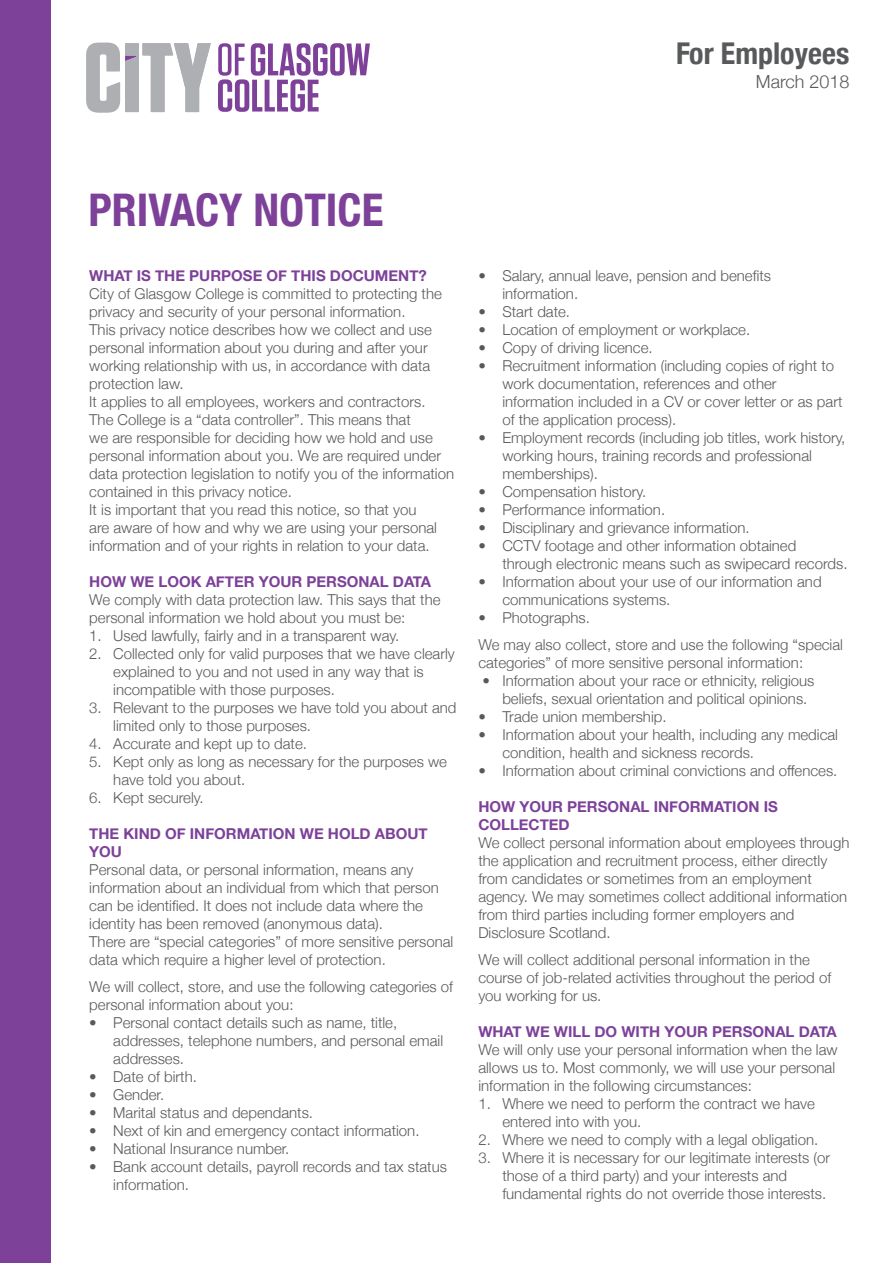
<style>
.page{position:relative;width:893px;height:1263px;background:#fff}
.page>*{position:absolute;margin:0;border:0;box-sizing:border-box;transform-origin:0 0}
.t1{font:700 condensed 45px "Helvetica Neue";color:#7d4199}
.t2{font:700 condensed 30px "Helvetica Neue";color:#58595b}
.t3{font:300 18px "Helvetica Neue";color:#58595b}
.t4{font:300 15px/18px "Helvetica Neue";color:#58595b}
.t5{font:700 15px/18px "Helvetica Neue";color:#7d4199}
.s1{font-weight:700;color:#7d4199}
</style>
<div class="page">
<div style="left:0;top:0;width:51px;height:1263px;background:#7d4199"></div>
<svg style="left:218px;top:43px;width:152px;height:69px"></svg>
<svg style="left:86px;top:43px;width:125px;height:70px"></svg>
<p class="t2" style="left:676px;top:28px;width:175px">For Employees</p>
<p class="t3" style="left:756px;top:67px;width:95px">March 2018</p>
<p class="t1" style="left:88px;top:173px;width:296px">PRIVACY NOTICE</p>
<p class="t5" style="left:89px;top:267px;width:339px">WHAT IS THE PURPOSE OF THIS DOCUMENT?</p>
<p class="t4" style="left:89px;top:284px;width:354px">City of Glasgow College is committed to protecting the privacy and security of your personal information.</p>
<p class="t4" style="left:89px;top:320px;width:344px">This privacy notice describes how we collect and use personal information about you during and after your working relationship with us, in accordance with data protection law.</p>
<p class="t4" style="left:89px;top:392px;width:338px">It applies to all employees, workers and contractors.</p>
<p class="t4" style="left:89px;top:410px;width:366px">The College is a “data controller”. This means that<br>we are responsible for deciding how we hold and use personal information about you. We are required under data protection legislation to notify you of the information contained in this privacy notice.</p>
<p class="t4" style="left:89px;top:500px;width:349px">It is important that you read this notice, so that you are aware of how and why we are using your personal information and of your rights in relation to your data.</p>
<p class="t4" style="left:89px;top:572px;width:353px"><span class="s1">HOW WE LOOK AFTER YOUR PERSONAL DATA<br></span>We comply with data protection law. This says that the personal information we hold about you must be:</p>
<p class="t4" style="left:89px;top:626px;width:311px">1. Used lawfully, fairly and in a transparent way.</p>
<p class="t4" style="left:113px;top:644px;width:343px;text-indent:-24px">2. Collected only for valid purposes that we have clearly explained to you and not used in any way that is incompatible with those purposes.</p>
<p class="t4" style="left:113px;top:698px;width:345px;text-indent:-24px">3. Relevant to the purposes we have told you about and limited only to those purposes.</p>
<p class="t4" style="left:89px;top:734px;width:219px">4. Accurate and kept up to date.</p>
<p class="t4" style="left:113px;top:752px;width:335px;text-indent:-24px">5. Kept only as long as necessary for the purposes we have told you about.</p>
<p class="t4" style="left:89px;top:788px;width:116px">6. Kept securely.</p>
<p class="t5" style="left:89px;top:825px;width:340px">THE KIND OF INFORMATION WE HOLD ABOUT<br>YOU</p>
<p class="t4" style="left:89px;top:860px;width:351px">Personal data, or personal information, means any information about an individual from which that person can be identified. It does not include data where the identity has been removed (anonymous data).</p>
<p class="t4" style="left:89px;top:932px;width:366px">There are “special categories” of more sensitive personal data which require a higher level of protection.</p>
<p class="t4" style="left:89px;top:977px;width:365px">We will collect, store, and use the following categories of personal information about you:</p>
<p class="t4" style="left:113px;top:1013px;width:331px;text-indent:-24px">• Personal contact details such as name, title, addresses, telephone numbers, and personal email addresses.</p>
<p class="t4" style="left:89px;top:1067px;width:109px">• Date of birth.</p>
<p class="t4" style="left:89px;top:1085px;width:76px">• Gender.</p>
<p class="t4" style="left:89px;top:1103px;width:225px">• Marital status and dependants.</p>
<p class="t4" style="left:89px;top:1121px;width:332px">• Next of kin and emergency contact information.</p>
<p class="t4" style="left:89px;top:1139px;width:202px">• National Insurance number.</p>
<p class="t4" style="left:113px;top:1157px;width:335px;text-indent:-24px">• Bank account details, payroll records and tax status information.</p>
<p class="t4" style="left:502px;top:266px;width:270px;text-indent:-24px">• Salary, annual leave, pension and benefits information.</p>
<p class="t4" style="left:478px;top:302px;width:93px">• Start date.</p>
<p class="t4" style="left:478px;top:320px;width:273px">• Location of employment or workplace.</p>
<p class="t4" style="left:478px;top:338px;width:176px">• Copy of driving licence.</p>
<p class="t4" style="left:502px;top:356px;width:342px;text-indent:-24px">• Recruitment information (including copies of right to work documentation, references and other information included in a CV or cover letter or as part of the application process).</p>
<p class="t4" style="left:502px;top:428px;width:345px;text-indent:-24px">• Employment records (including job titles, work history, working hours, training records and professional memberships).</p>
<p class="t4" style="left:478px;top:482px;width:169px">• Compensation history.</p>
<p class="t4" style="left:478px;top:500px;width:188px">• Performance information.</p>
<p class="t4" style="left:478px;top:518px;width:273px">• Disciplinary and grievance information.</p>
<p class="t4" style="left:502px;top:536px;width:347px;text-indent:-24px">• CCTV footage and other information obtained through electronic means such as swipecard records.</p>
<p class="t4" style="left:502px;top:572px;width:321px;text-indent:-24px">• Information about your use of our information and communications systems.</p>
<p class="t4" style="left:478px;top:608px;width:113px">• Photographs.</p>
<p class="t4" style="left:478px;top:635px;width:366px">We may also collect, store and use the following “special categories” of more sensitive personal information:</p>
<p class="t4" style="left:502px;top:671px;width:314px;text-indent:-20px">• Information about your race or ethnicity, religious beliefs, sexual orientation and political opinions.</p>
<p class="t4" style="left:478px;top:707px;width:190px">• Trade union membership.</p>
<p class="t4" style="left:502px;top:725px;width:337px;text-indent:-24px">• Information about your health, including any medical condition, health and sickness records.</p>
<p class="t4" style="left:478px;top:761px;width:361px">• Information about criminal convictions and offences.</p>
<p class="t5" style="left:478px;top:798px;width:301px">HOW YOUR PERSONAL INFORMATION IS<br>COLLECTED</p>
<p class="t4" style="left:478px;top:833px;width:373px">We collect personal information about employees through the application and recruitment process, either directly from candidates or sometimes from an employment agency. We may sometimes collect additional information from third parties including former employers and Disclosure Scotland.</p>
<p class="t4" style="left:478px;top:950px;width:354px">We will collect additional personal information in the course of job-related activities throughout the period of you working for us.</p>
<p class="t5" style="left:478px;top:1023px;width:360px">WHAT WE WILL DO WITH YOUR PERSONAL DATA</p>
<p class="t4" style="left:478px;top:1040px;width:361px">We will only use your personal information when the law allows us to. Most commonly, we will use your personal information in the following circumstances:</p>
<p class="t4" style="left:502px;top:1094px;width:314px;text-indent:-24px">1. Where we need to perform the contract we have entered into with you.</p>
<p class="t4" style="left:478px;top:1130px;width:341px">2. Where we need to comply with a legal obligation.</p>
<p class="t4" style="left:502px;top:1148px;width:329px;text-indent:-24px">3. Where it is necessary for our legitimate interests (or those of a third party) and your interests and fundamental rights do not override those interests.</p>
</div>
